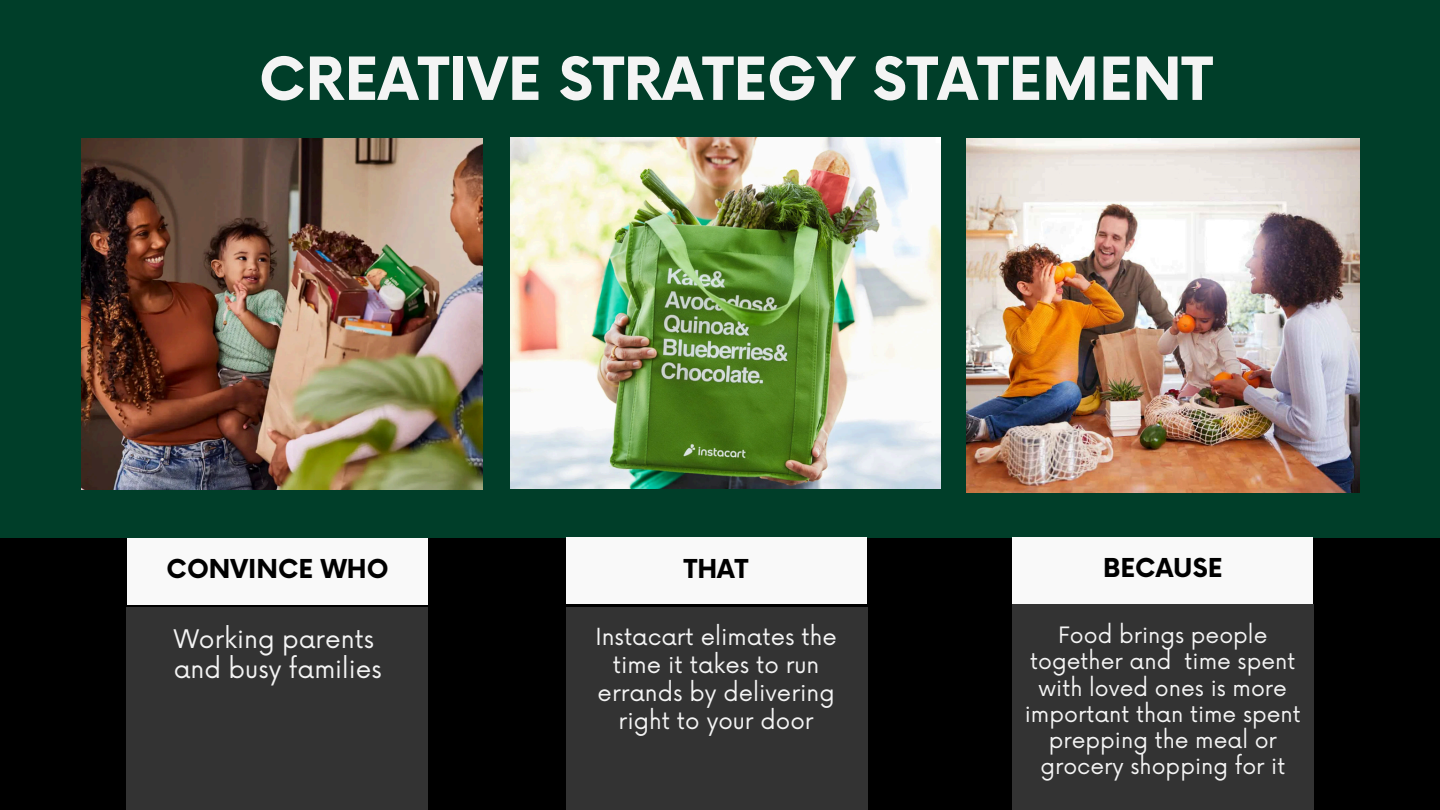
<style>
.page{position:relative;width:1440px;height:810px;background:#003e29}
.page>*{position:absolute;margin:0;border:0;box-sizing:border-box;transform-origin:0 0}
.t1{font:700 57.9px "Now";color:#f4f4f4}
.t2{font:700 25.4px "Now";color:#000}
.t3{font:25px/30px "Now";color:#f4f4f4}
.t4{font:23px/27.8px "Now";color:#f4f4f4;text-align:center}
.t5{font:22px/26.2px "Now";color:#f4f4f4;text-align:center}
</style>
<div class="page">
<img style="left:81px;top:138px;width:401px;height:351px">
<img style="left:511px;top:137px;width:429px;height:351px">
<img style="left:967px;top:138px;width:392px;height:354px">
<div style="left:0;top:538px;width:1440px;height:272px;background:#000"></div>
<div style="left:127px;top:538px;width:301px;height:66px;background:#f9f9f9"></div>
<div style="left:566px;top:537px;width:300px;height:67px;background:#f9f9f9"></div>
<div style="left:1013px;top:537px;width:300px;height:67px;background:#f9f9f9"></div>
<div style="left:126px;top:608px;width:302px;height:202px;background:#333"></div>
<div style="left:566px;top:608px;width:301px;height:202px;background:#333"></div>
<div style="left:1013px;top:604px;width:301px;height:206px;background:#333"></div>
<p class="t1" style="left:259px;top:48px;width:955px">CREATIVE STRATEGY STATEMENT</p>
<h1 class="t2" style="left:167px;top:555px;width:224px">CONVINCE WHO</h1>
<p class="t2" style="left:684px;top:555px;width:66px">THAT</p>
<p class="t2" style="left:1103px;top:554px;width:121px">BECAUSE</p>
<h2 class="t3" style="left:174px;top:625px;width:209px">Working parents and busy families</h2>
<h2 class="t4" style="left:595px;top:624px;width:243px">Instacart elimates the time it takes to run errands by delivering right to your door</h2>
<h2 class="t5" style="left:1025px;top:623px;width:278px">Food brings people together and time spent with loved ones is more important than time spent prepping the meal or grocery shopping for it</h2>
</div>
